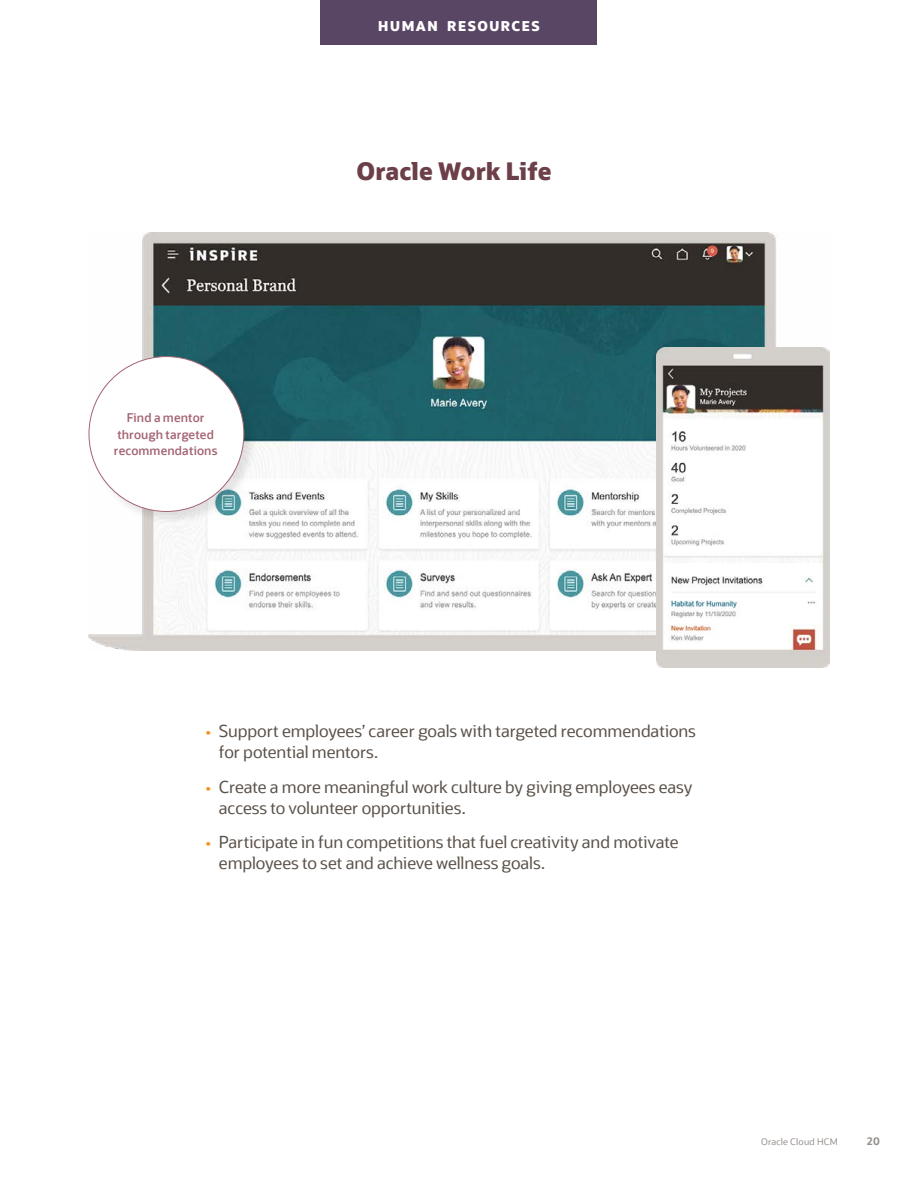
<style>
.page{position:relative;width:918px;height:1188px;background:#fff}
.page>*{position:absolute;margin:0;border:0;box-sizing:border-box;transform-origin:0 0}
.Heading_1_Product{font:800 24px "Oracle Sans";letter-spacing:.005em;color:#6c3f49}
.t1{font:16.5px/21px "Oracle Sans";letter-spacing:-.005em;color:#5a5149}
.Heading_1_Product-2{font:800 13.5px "Oracle Sans";letter-spacing:.115em;color:#fff}
.t2{font:600 12px/16.5px "Oracle Sans";letter-spacing:.01em;color:#a36472;text-align:center}
.t3{font:700 10.5px "Oracle Sans";color:#958f8b}
.t4{font:9px "Oracle Sans";letter-spacing:.025em;color:#958f8b}
.s1{color:#f7901e}
</style>
<div class="page">
<img style="left:89px;top:233px;width:737px;height:418px">
<div style="left:89px;top:356px;width:169px;height:170px;background:#000;opacity:.1"></div>
<div style="left:89px;top:357px;width:155px;height:154px;background:#fff;border-radius:50%"></div>
<img style="left:657px;top:348px;width:172px;height:319px">
<div style="left:321px;top:0;width:276px;height:45px;background:#594564"></div>
<p class="t2" style="left:114px;top:410px;width:105px">Find a mentor through targeted recommendations</p>
<p class="Heading_1_Product-2" style="left:378px;top:17px;width:163px">HUMAN RESOURCES</p>
<p class="Heading_1_Product" style="left:356px;top:156px;width:197px">Oracle Work Life</p>
<p class="t1" style="left:219px;top:721px;width:479px;text-indent:-14px"><span class="s1">•</span> Support employees’ career goals with targeted recommendations for potential mentors.</p>
<p class="t1" style="left:219px;top:776px;width:475px;text-indent:-14px"><span class="s1">•</span> Create a more meaningful work culture by giving employees easy access to volunteer opportunities.</p>
<p class="t1" style="left:219px;top:832px;width:461px;text-indent:-14px"><span class="s1">•</span> Participate in fun competitions that fuel creativity and motivate employees to set and achieve wellness goals.</p>
<p class="t4" style="left:761px;top:1136px;width:78px">Oracle Cloud HCM</p>
<p class="t3" style="left:867px;top:1135px;width:14px">20</p>
</div>
